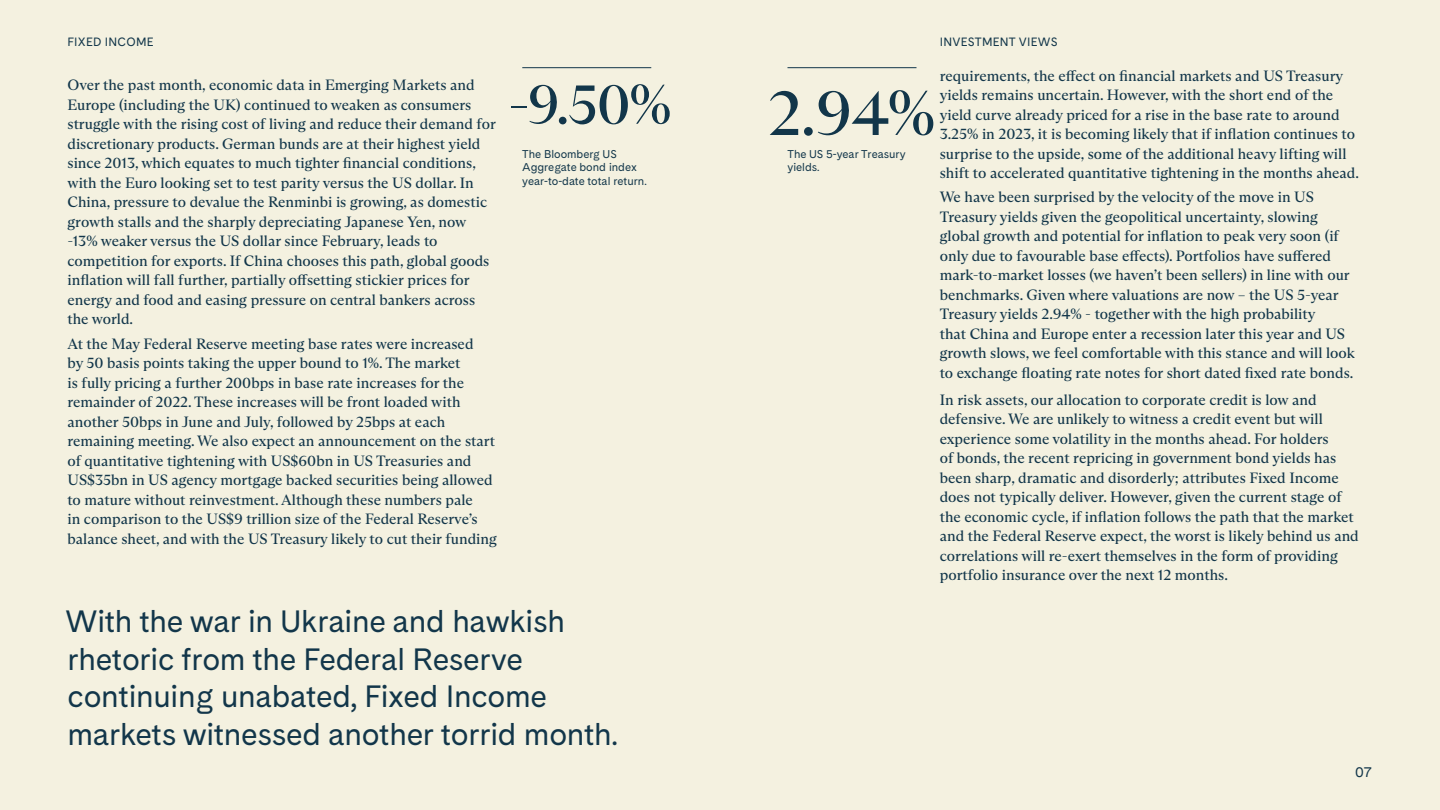
<style>
.page{position:relative;width:1440px;height:810px;background:#f4f1e0}
.page>*{position:absolute;margin:0;border:0;box-sizing:border-box;transform-origin:0 0}
.t1{font:63.75px "ABC Arizona Serif";color:#12364a}
.t2{font:56.25px "ABC Arizona Serif";color:#12364a}
.t3{font:30.75px/37.5px "Cadiz";letter-spacing:-.01em;color:#12364a}
.t4{font:15px/19.5px "ABC Arizona Text";color:#12364a}
.t5{font:14.1px "Cadiz";color:#12364a}
.t6{font:12px "Cadiz";letter-spacing:.02em;color:#12364a}
.t7{font:11.25px/13.5px "Cadiz";color:#12364a}
</style>
<div class="page">
<hr style="left:788px;top:68px;width:128px;height:1px;background:#12364a">
<hr style="left:522px;top:68px;width:129px;height:1px;background:#12364a">
<p class="t6" style="left:68px;top:33px;width:88px">FIXED INCOME</p>
<p class="t6" style="left:940px;top:33px;width:119px">INVESTMENT VIEWS</p>
<p class="t4" style="left:68px;top:75px;width:430px">Over the past month, economic data in Emerging Markets and Europe (including the UK) continued to weaken as consumers struggle with the rising cost of living and reduce their demand for discretionary products. German bunds are at their highest yield since 2013, which equates to much tighter financial conditions, with the Euro looking set to test parity versus the US dollar. In China, pressure to devalue the Renminbi is growing, as domestic growth stalls and the sharply depreciating Japanese Yen, now -13% weaker versus the US dollar since February, leads to competition for exports. If China chooses this path, global goods inflation will fall further, partially offsetting stickier prices for energy and food and easing pressure on central bankers across the world.</p>
<p class="t4" style="left:68px;top:334px;width:431px">At the May Federal Reserve meeting base rates were increased<br>by 50 basis points taking the upper bound to 1%. The market<br>is fully pricing a further 200bps in base rate increases for the remainder of 2022. These increases will be front loaded with another 50bps in June and July, followed by 25bps at each remaining meeting. We also expect an announcement on the start of quantitative tightening with US$60bn in US Treasuries and US$35bn in US agency mortgage backed securities being allowed to mature without reinvestment. Although these numbers pale<br>in comparison to the US$9 trillion size of the Federal Reserve’s balance sheet, and with the US Treasury likely to cut their funding</p>
<p class="t4" style="left:940px;top:66px;width:421px">requirements, the effect on financial markets and US Treasury yields remains uncertain. However, with the short end of the yield curve already priced for a rise in the base rate to around 3.25% in 2023, it is becoming likely that if inflation continues to surprise to the upside, some of the additional heavy lifting will shift to accelerated quantitative tightening in the months ahead.</p>
<p class="t4" style="left:940px;top:188px;width:417px">We have been surprised by the velocity of the move in US Treasury yields given the geopolitical uncertainty, slowing global growth and potential for inflation to peak very soon (if only due to favourable base effects). Portfolios have suffered mark-to-market losses (we haven’t been sellers) in line with our benchmarks. Given where valuations are now – the US 5-year Treasury yields 2.94% - together with the high probability<br>that China and Europe enter a recession later this year and US growth slows, we feel comfortable with this stance and will look to exchange floating rate notes for short dated fixed rate bonds.</p>
<p class="t4" style="left:940px;top:390px;width:421px">In risk assets, our allocation to corporate credit is low and defensive. We are unlikely to witness a credit event but will experience some volatility in the months ahead. For holders<br>of bonds, the recent repricing in government bond yields has been sharp, dramatic and disorderly; attributes Fixed Income does not typically deliver. However, given the current stage of the economic cycle, if inflation follows the path that the market and the Federal Reserve expect, the worst is likely behind us and correlations will re-exert themselves in the form of providing portfolio insurance over the next 12 months.</p>
<h2 class="t2" style="left:508px;top:73px;width:165px">-9.50%</h2>
<p class="t7" style="left:522px;top:147px;width:126px">The Bloomberg US<br>Aggregate bond index year-to-date total return.</p>
<h1 class="t1" style="left:768px;top:77px;width:169px">2.94%</h1>
<p class="t7" style="left:788px;top:147px;width:120px">The US 5-year Treasury yields.</p>
<h3 class="t3" style="left:65px;top:602px;width:555px">With the war in Ukraine and hawkish rhetoric from the Federal Reserve continuing unabated, Fixed Income markets witnessed another torrid month.</h3>
<p class="t5" style="left:1355px;top:762px;width:18px">07</p>
</div>
